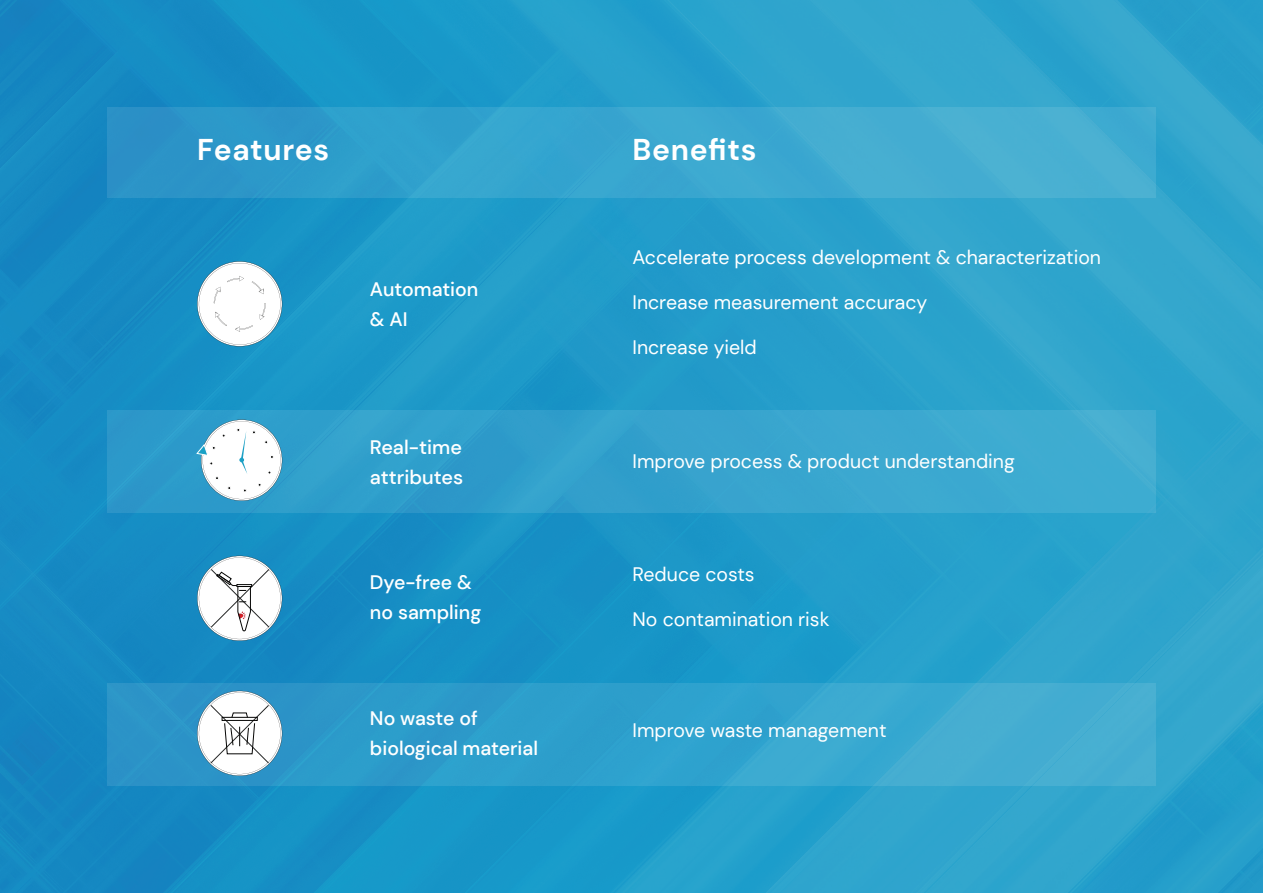
<style>
.page{position:relative;width:1263px;height:893px;background:#fff}
.page>*{position:absolute;margin:0;border:0;box-sizing:border-box;transform-origin:0 0}
.t1{font:700 30px "DM Sans";letter-spacing:.025em;color:#fff}
.t2{font:19.5px "DM Sans";color:#fff}
.t3{font:500 19.5px/30px "DM Sans";color:#fff}
</style>
<div class="page">
<img style="left:0;top:0;width:1263px;height:893px">
<div style="left:107px;top:410px;width:1048px;height:103px;background:#37a3ce"></div>
<div style="left:107px;top:107px;width:1048px;height:90px;background:linear-gradient(to right,#2795c8,#4bb4d4)"></div>
<div style="left:107px;top:683px;width:1048px;height:102px;background:linear-gradient(to right,#2491c6,#44b1d3)"></div>
<svg style="left:197px;top:261px;width:85px;height:85px"></svg>
<svg style="left:197px;top:691px;width:85px;height:85px"></svg>
<svg style="left:197px;top:556px;width:85px;height:85px"></svg>
<svg style="left:196px;top:420px;width:86px;height:81px"></svg>
<h1 class="t1" style="left:197px;top:131px;width:134px">Features</h1>
<h1 class="t1" style="left:632px;top:131px;width:126px">Benefits</h1>
<p class="t3" style="left:370px;top:274px;width:110px">Automation &amp; AI</p>
<p class="t3" style="left:370px;top:432px;width:95px">Real-time attributes</p>
<p class="t3" style="left:370px;top:567px;width:113px">Dye-free &amp; no sampling</p>
<p class="t3" style="left:370px;top:703px;width:170px">No waste of biological material</p>
<p class="t2" style="left:632px;top:245px;width:470px">Accelerate process development &amp; characterization</p>
<p class="t2" style="left:632px;top:290px;width:296px">Increase measurement accuracy</p>
<p class="t2" style="left:632px;top:335px;width:126px">Increase yield</p>
<p class="t2" style="left:632px;top:449px;width:384px">Improve process &amp; product understanding</p>
<p class="t2" style="left:632px;top:562px;width:124px">Reduce costs</p>
<p class="t2" style="left:632px;top:607px;width:198px">No contamination risk</p>
<p class="t2" style="left:632px;top:718px;width:256px">Improve waste management</p>
</div>
